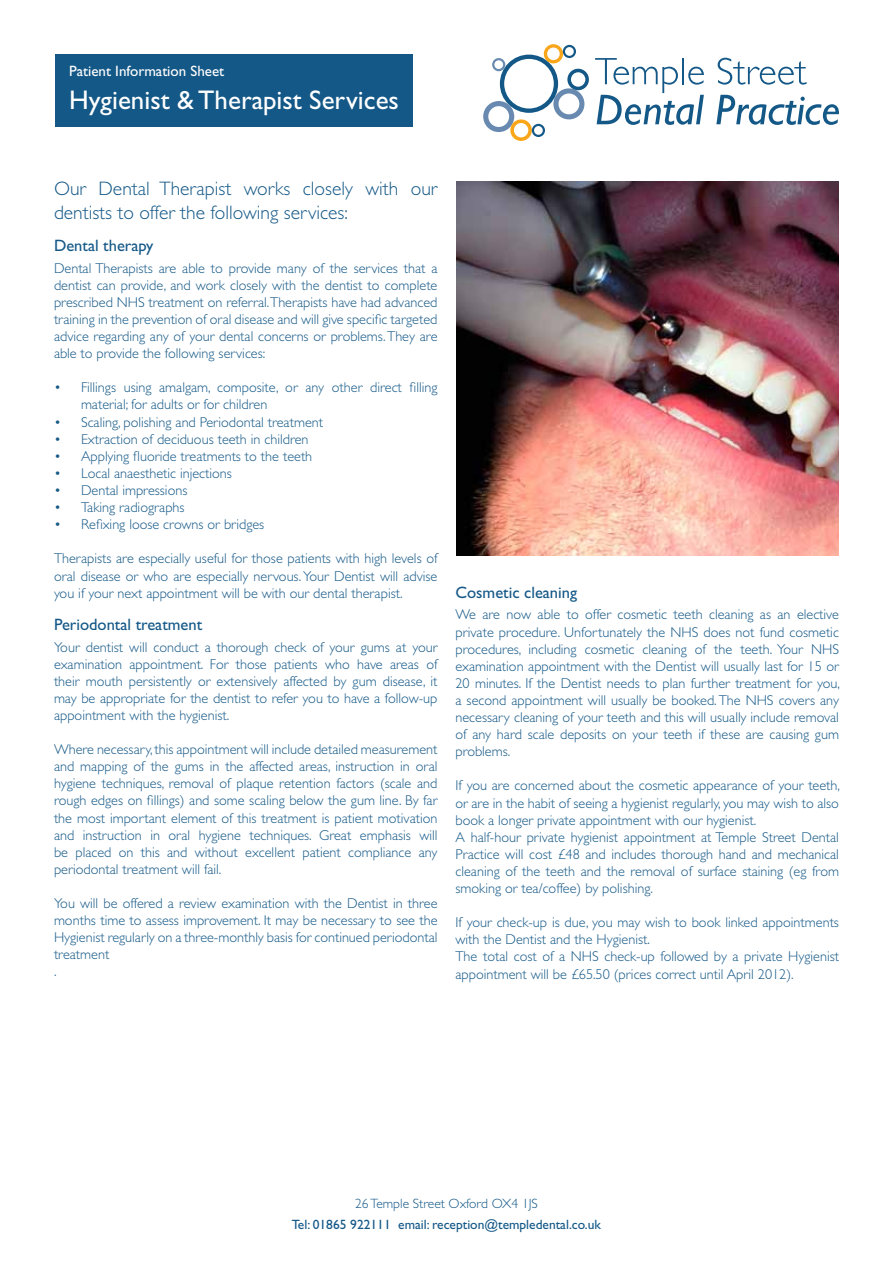
<style>
.page{position:relative;width:893px;height:1263px;background:#fff}
.page>*{position:absolute;margin:0;border:0;box-sizing:border-box;transform-origin:0 0}
.t1{font:27px "Gill Sans";color:#fff}
.t2{font:300 19.5px/23.4px "Gill Sans";color:#145887}
.t3{font:16.5px "Gill Sans";color:#145887}
.t4{font:15px "Gill Sans";color:#fff}
.t5{font:300 14.25px/17.1px "Gill Sans";color:#145887;text-align:justify}
.t6{font:13.5px "Gill Sans";color:#145887}
.t7{font:300 13.5px "Gill Sans";color:#145887}
</style>
<div class="page">
<div style="left:55px;top:55px;width:357px;height:72px;background:#145887"></div>
<svg style="left:483px;top:44px;width:106px;height:97px"></svg>
<svg style="left:718px;top:58px;width:89px;height:27px"></svg>
<svg style="left:595px;top:58px;width:109px;height:67px"></svg>
<svg style="left:716px;top:95px;width:123px;height:30px"></svg>
<img style="left:456px;top:181px;width:382px;height:375px">
<p class="t4" style="left:69px;top:62px;width:157px">Patient Information Sheet</p>
<h1 class="t1" style="left:69px;top:84px;width:331px">Hygienist &amp; Therapist Services</h1>
<h2 class="t2" style="left:54px;top:177px;width:385px">Our Dental Therapist works closely with our dentists to offer the following services:</h2>
<p class="t3" style="left:54px;top:236px;width:101px">Dental therapy</p>
<p class="t5" style="left:54px;top:259px;width:385px">Dental Therapists are able to provide many of the services that a dentist can provide, and work closely with the dentist to complete prescribed NHS treatment on referral.Therapists have had advanced training in the prevention of oral disease and will give specific targeted advice regarding any of your dental concerns or problems. They are able to provide the following services:</p>
<p class="t5" style="left:81px;top:379px;width:358px;text-indent:-27px">• Fillings using amalgam, composite, or any other direct filling material; for adults or for children</p>
<p class="t5" style="left:54px;top:413px;width:271px">• Scaling, polishing and Periodontal treatment</p>
<p class="t5" style="left:54px;top:430px;width:256px">• Extraction of deciduous teeth in children</p>
<p class="t5" style="left:54px;top:448px;width:260px">• Applying fluoride treatments to the teeth</p>
<p class="t5" style="left:54px;top:465px;width:179px">• Local anaesthetic injections</p>
<p class="t5" style="left:54px;top:482px;width:135px">• Dental impressions</p>
<p class="t5" style="left:54px;top:499px;width:132px">• Taking radiographs</p>
<p class="t5" style="left:54px;top:516px;width:212px">• Refixing loose crowns or bridges</p>
<p class="t5" style="left:54px;top:550px;width:385px">Therapists are especially useful for those patients with high levels of oral disease or who are especially nervous. Your Dentist will advise you if your next appointment will be with our dental therapist.</p>
<p class="t3" style="left:54px;top:615px;width:150px">Periodontal treatment</p>
<p class="t5" style="left:54px;top:638px;width:385px">Your dentist will conduct a thorough check of your gums at your examination appointment. For those patients who have areas of their mouth persistently or extensively affected by gum disease, it may be appropriate for the dentist to refer you to have a follow-up appointment with the hygienist.</p>
<p class="t5" style="left:54px;top:741px;width:385px">Where necessary, this appointment will include detailed measurement and mapping of the gums in the affected areas, instruction in oral hygiene techniques, removal of plaque retention factors (scale and rough edges on fillings) and some scaling below the gum line. By far the most important element of this treatment is patient motivation and instruction in oral hygiene techniques. Great emphasis will be placed on this and without excellent patient compliance any periodontal treatment will fail.</p>
<p class="t5" style="left:54px;top:895px;width:385px;text-align:left">You will be offered a review examination with the Dentist in three months time to assess improvement. It may be necessary to see the Hygienist regularly on a three-monthly basis for continued periodontal treatment<br>.</p>
<p class="t3" style="left:455px;top:583px;width:123px">Cosmetic cleaning</p>
<p class="t5" style="left:455px;top:606px;width:386px">We are now able to offer cosmetic teeth cleaning as an elective private procedure. Unfortunately the NHS does not fund cosmetic procedures, including cosmetic cleaning of the teeth. Your NHS examination appointment with the Dentist will usually last for 15 or 20 minutes. If the Dentist needs to plan further treatment for you, a second appointment will usually be booked. The NHS covers any necessary cleaning of your teeth and this will usually include removal of any hard scale deposits on your teeth if these are causing gum problems.</p>
<p class="t5" style="left:455px;top:777px;width:386px;text-align:left">If you are concerned about the cosmetic appearance of your teeth, or are in the habit of seeing a hygienist regularly, you may wish to also book a longer private appointment with our hygienist.<br>A half-hour private hygienist appointment at Temple Street Dental Practice will cost £48 and includes thorough hand and mechanical cleaning of the teeth and the removal of surface staining (eg from smoking or tea/coffee) by polishing.</p>
<p class="t5" style="left:455px;top:914px;width:385px;text-align:left">If your check-up is due, you may wish to book linked appointments with the Dentist and the Hygienist.<br>The total cost of a NHS check-up followed by a private Hygienist appointment will be £65.50 (prices correct until April 2012).</p>
<p class="t7" style="left:355px;top:1196px;width:184px">26 Temple Street Oxford OX4 1JS</p>
<p class="t6" style="left:292px;top:1217px;width:311px">Tel: 01865 922111 email: reception@templedental.co.uk</p>
</div>
